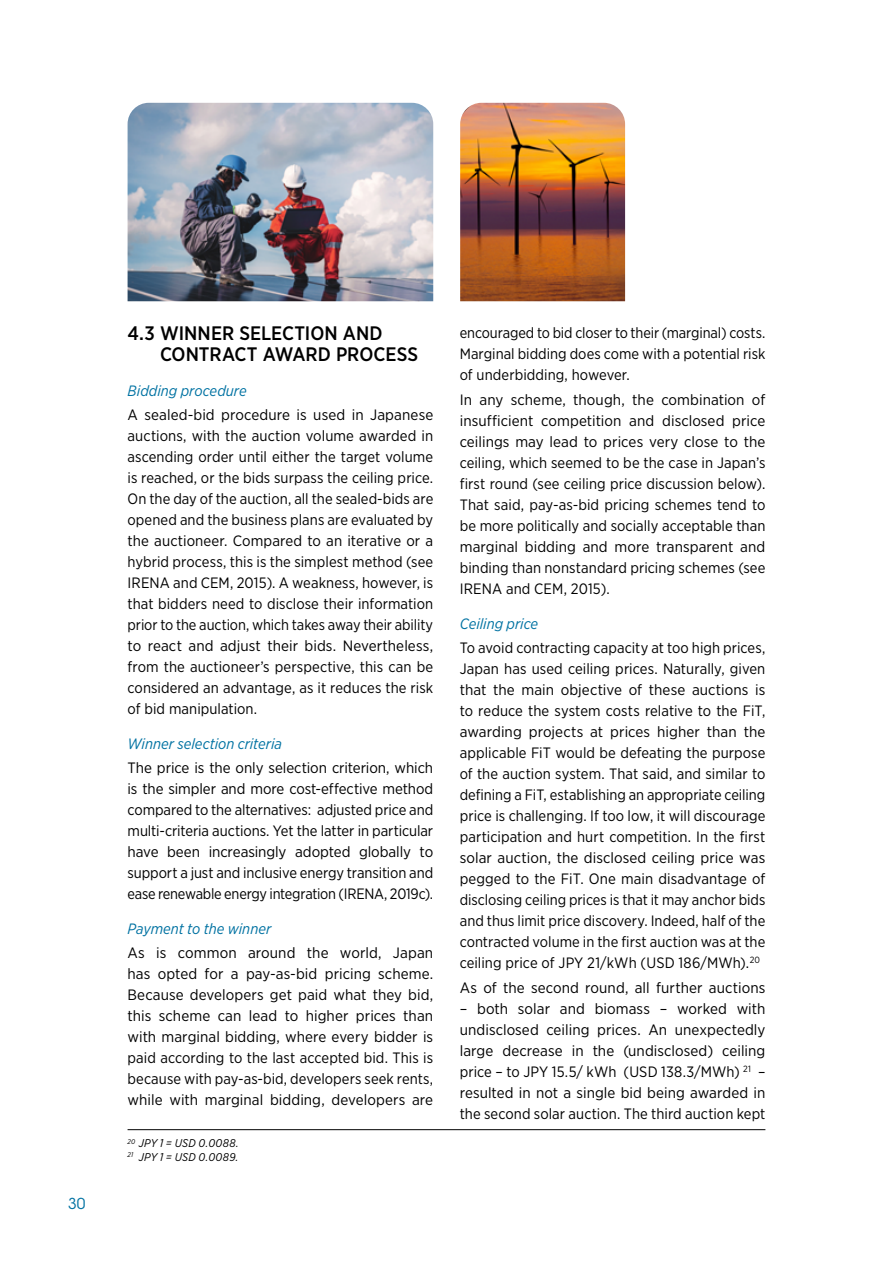
<style>
.page{position:relative;width:893px;height:1263px;background:#fff}
.page>*{position:absolute;margin:0;border:0;box-sizing:border-box;transform-origin:0 0}
.t1{font:500 19.5px/21px "Gotham Narrow";color:#000}
.t2{font:15px/21px "Gotham Narrow";letter-spacing:.005em;color:#000;text-align:justify}
.t3{font:italic 15px "Gotham Narrow";color:#0072a2}
.t4{font:15px "ITC Avant Garde Std";color:#0072a2}
.t5{font:italic 11.25px/13.5px "Gotham Narrow";letter-spacing:.025em;color:#000}
</style>
<div class="page">
<hr style="left:128px;top:1129px;width:637px;height:1px;background:#000">
<img style="left:128px;top:103px;width:305px;height:198px">
<img style="left:460px;top:103px;width:165px;height:198px">
<p class="t4" style="left:68px;top:1194px;width:19px">30</p>
<h1 class="t1" style="left:160px;top:323px;width:260px;text-indent:-32px">4.3 WINNER SELECTION AND<br>CONTRACT AWARD PROCESS</h1>
<p class="t3" style="left:128px;top:382px;width:121px">Bidding procedure</p>
<p class="t2" style="left:128px;top:404px;width:307px">A sealed-bid procedure is used in Japanese auctions, with the auction volume awarded in ascending order until either the target volume is reached, or the bids surpass the ceiling price.<br>On the day of the auction, all the sealed-bids are opened and the business plans are evaluated by the auctioneer. Compared to an iterative or a hybrid process, this is the simplest method (see IRENA and CEM, 2015). A weakness, however, is that bidders need to disclose their information prior to the auction, which takes away their ability to react and adjust their bids. Nevertheless, from the auctioneer’s perspective, this can be considered an advantage, as it reduces the risk of bid manipulation.</p>
<p class="t3" style="left:128px;top:734px;width:156px">Winner selection criteria</p>
<p class="t2" style="left:128px;top:757px;width:307px">The price is the only selection criterion, which is the simpler and more cost-effective method compared to the alternatives: adjusted price and multi-criteria auctions. Yet the latter in particular have been increasingly adopted globally to support a just and inclusive energy transition and ease renewable energy integration (IRENA, 2019c).</p>
<p class="t3" style="left:128px;top:919px;width:145px">Payment to the winner</p>
<p class="t2" style="left:128px;top:942px;width:307px">As is common around the world, Japan has opted for a pay-as-bid pricing scheme.<br>Because developers get paid what they bid, this scheme can lead to higher prices than with marginal bidding, where every bidder is paid according to the last accepted bid. This is because with pay-as-bid, developers seek rents, while with marginal bidding, developers are</p>
<p class="t5" style="left:128px;top:1136px;width:113px"><sup>20</sup> JPY 1 = USD 0.0088.<br><sup>21</sup> JPY 1 = USD 0.0089.</p>
<p class="t2" style="left:460px;top:321px;width:307px">encouraged to bid closer to their (marginal) costs.<br>Marginal bidding does come with a potential risk of underbidding, however.</p>
<p class="t2" style="left:460px;top:389px;width:307px">In any scheme, though, the combination of insufficient competition and disclosed price ceilings may lead to prices very close to the ceiling, which seemed to be the case in Japan’s first round (see ceiling price discussion below).<br>That said, pay-as-bid pricing schemes tend to be more politically and socially acceptable than marginal bidding and more transparent and binding than nonstandard pricing schemes (see IRENA and CEM, 2015).</p>
<p class="t3" style="left:460px;top:614px;width:80px">Ceiling price</p>
<p class="t2" style="left:460px;top:636px;width:307px">To avoid contracting capacity at too high prices, Japan has used ceiling prices. Naturally, given that the main objective of these auctions is to reduce the system costs relative to the FiT, awarding projects at prices higher than the applicable FiT would be defeating the purpose of the auction system. That said, and similar to defining a FiT, establishing an appropriate ceiling price is challenging. If too low, it will discourage participation and hurt competition. In the first solar auction, the disclosed ceiling price was pegged to the FiT. One main disadvantage of disclosing ceiling prices is that it may anchor bids and thus limit price discovery. Indeed, half of the contracted volume in the first auction was at the ceiling price of JPY 21/kWh (USD 186/MWh). <sup>20</sup></p>
<p class="t2" style="left:460px;top:977px;width:307px">As of the second round, all further auctions</p>
<p class="t2" style="left:460px;top:998px;width:307px">– both solar and biomass – worked with undisclosed ceiling prices. An unexpectedly large decrease in the (undisclosed) ceiling price – to JPY 15.5/ kWh (USD 138.3/MWh) <sup>21</sup> – resulted in not a single bid being awarded in the second solar auction. The third auction kept</p>
</div>
